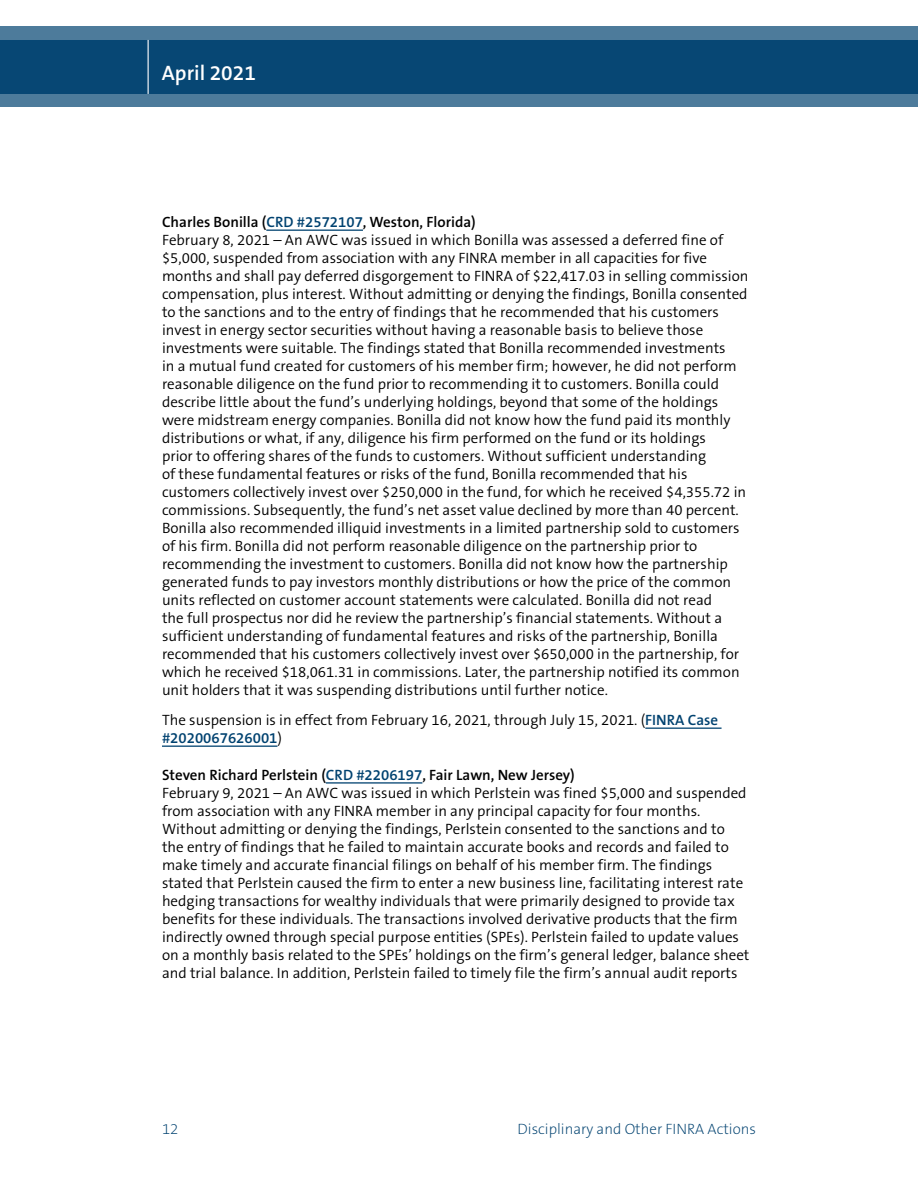
<style>
.page{position:relative;width:918px;height:1188px;background:#fff}
.page>*{position:absolute;margin:0;border:0;box-sizing:border-box;transform-origin:0 0}
.t1{font:600 21px "The Sans B6";color:#fff}
.t2{font:300 15px/18px "The Sans B4";color:#000}
.t3{font:600 15px "The Sans B6";color:#000}
.t4{font:200 15px "The Sans B2";color:#004270}
.t5{font:600 15px "The Sans B6";color:#004270}
.s1{color:#004270}
.s2{font-family:"The Sans B6";font-weight:600;color:#004270}
.s3{font-family:"The Sans B4";font-weight:300;color:#000}
</style>
<div class="page">
<svg style="left:0;top:26px;width:918px;height:81px;fill:#074774"></svg>
<hr style="left:148px;top:40px;width:1px;height:54px;background:#fff">
<hr style="left:266px;top:230px;width:97px;height:1px;background:#004270">
<hr style="left:645px;top:728px;width:77px;height:1px;background:#004270">
<hr style="left:162px;top:746px;width:115px;height:1px;background:#004270">
<hr style="left:326px;top:782px;width:96px;height:2px;background:#004270">
<h1 class="t1" style="left:162px;top:62px;width:96px">April 2021</h1>
<p class="t3" style="left:162px;top:214px;width:315px">Charles Bonilla (<span class="s1">CRD #2572107</span>, Weston, Florida)</p>
<p class="t2" style="left:162px;top:231px;width:588px">February 8, 2021 – An AWC was issued in which Bonilla was assessed a deferred fine of $5,000, suspended from association with any FINRA member in all capacities for five months and shall pay deferred disgorgement to FINRA of $22,417.03 in selling commission compensation, plus interest. Without admitting or denying the findings, Bonilla consented to the sanctions and to the entry of findings that he recommended that his customers invest in energy sector securities without having a reasonable basis to believe those investments were suitable. The findings stated that Bonilla recommended investments<br>in a mutual fund created for customers of his member firm; however, he did not perform reasonable diligence on the fund prior to recommending it to customers. Bonilla could describe little about the fund’s underlying holdings, beyond that some of the holdings were midstream energy companies. Bonilla did not know how the fund paid its monthly distributions or what, if any, diligence his firm performed on the fund or its holdings<br>prior to offering shares of the funds to customers. Without sufficient understanding<br>of these fundamental features or risks of the fund, Bonilla recommended that his customers collectively invest over $250,000 in the fund, for which he received $4,355.72 in commissions. Subsequently, the fund’s net asset value declined by more than 40 percent.<br>Bonilla also recommended illiquid investments in a limited partnership sold to customers of his firm. Bonilla did not perform reasonable diligence on the partnership prior to recommending the investment to customers. Bonilla did not know how the partnership generated funds to pay investors monthly distributions or how the price of the common units reflected on customer account statements were calculated. Bonilla did not read<br>the full prospectus nor did he review the partnership’s financial statements. Without a sufficient understanding of fundamental features and risks of the partnership, Bonilla recommended that his customers collectively invest over $650,000 in the partnership, for which he received $18,061.31 in commissions. Later, the partnership notified its common unit holders that it was suspending distributions until further notice.</p>
<p class="t2" style="left:162px;top:711px;width:558px">The suspension is in effect from February 16, 2021, through July 15, 2021. (<span class="s2">FINRA Case</span></p>
<p class="t5" style="left:162px;top:730px;width:122px">#2020067626001<span class="s3">)</span></p>
<p class="t3" style="left:162px;top:767px;width:414px">Steven Richard Perlstein (<span class="s1">CRD #2206197</span>, Fair Lawn, New Jersey)</p>
<p class="t2" style="left:162px;top:784px;width:589px">February 9, 2021 – An AWC was issued in which Perlstein was fined $5,000 and suspended from association with any FINRA member in any principal capacity for four months.<br>Without admitting or denying the findings, Perlstein consented to the sanctions and to the entry of findings that he failed to maintain accurate books and records and failed to make timely and accurate financial filings on behalf of his member firm. The findings stated that Perlstein caused the firm to enter a new business line, facilitating interest rate hedging transactions for wealthy individuals that were primarily designed to provide tax benefits for these individuals. The transactions involved derivative products that the firm indirectly owned through special purpose entities (SPEs). Perlstein failed to update values on a monthly basis related to the SPEs’ holdings on the firm’s general ledger, balance sheet and trial balance. In addition, Perlstein failed to timely file the firm’s annual audit reports</p>
<p class="t4" style="left:162px;top:1121px;width:18px">12</p>
<p class="t4" style="left:518px;top:1121px;width:240px">Disciplinary and Other FINRA Actions</p>
</div>
